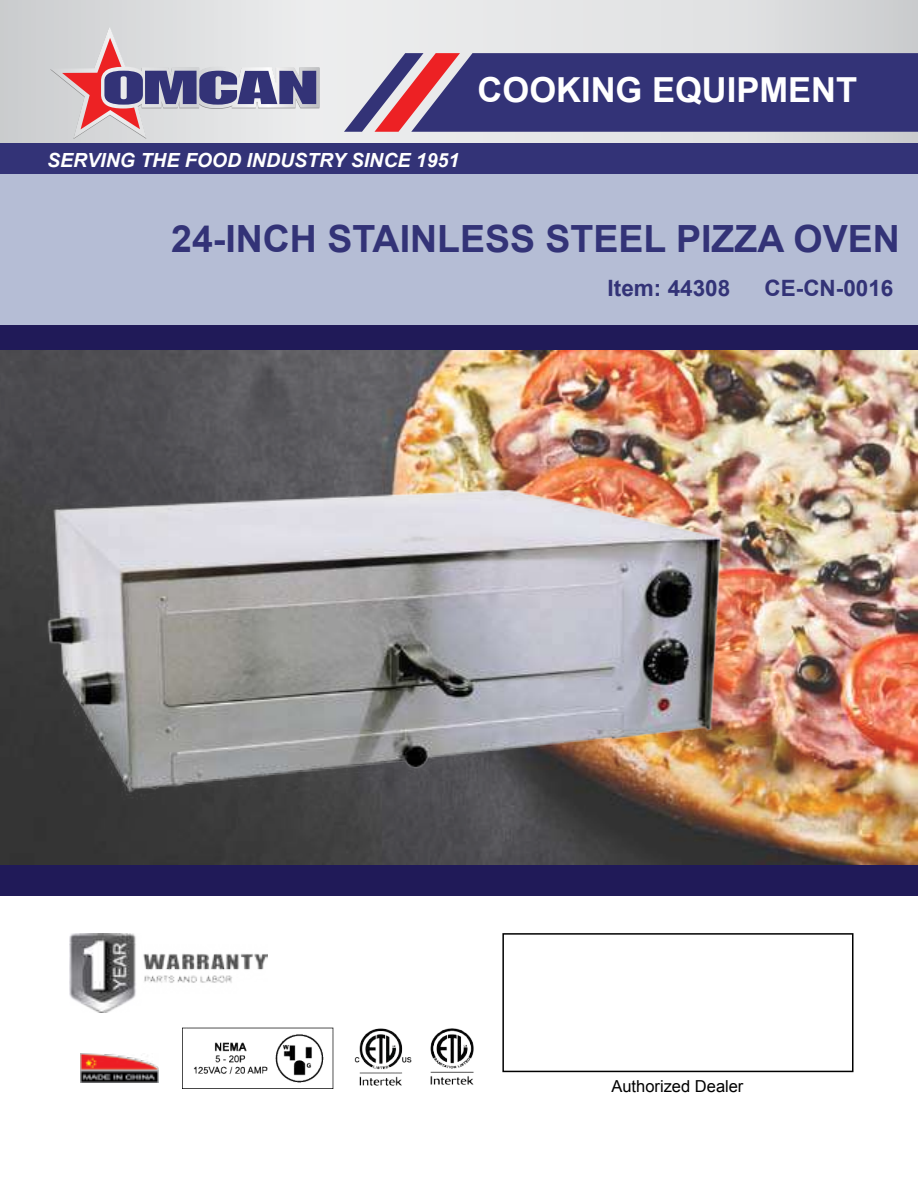
<style>
.page{position:relative;width:918px;height:1188px;background:#fff}
.page>*{position:absolute;margin:0;border:0;box-sizing:border-box;transform-origin:0 0}
.t1{font:700 37.5px "Arial";color:#337}
.t2{font:700 34.5px "Arial";color:#fff}
.t3{font:700 22.5px "Arial";color:#337}
.t4{font:italic 700 19.5px "Arial";color:#fff}
.t5{font:16.5px "Arial";color:#000}
</style>
<div class="page">
<img style="left:0;top:349px;width:917px;height:516px">
<svg style="left:0;top:0;width:918px;height:144px;background:#dbdcdf"></svg>
<div style="left:0;top:144px;width:918px;height:39px;background:#337"></div>
<svg style="left:344px;top:53px;width:574px;height:79px;background:#4d447f"></svg>
<svg style="left:50px;top:27px;width:269px;height:112px;background:#bfb5c2"></svg>
<div style="left:0;top:174px;width:918px;height:151px;background:#b5bdd5"></div>
<div style="left:0;top:325px;width:918px;height:24px;background:#201a58"></div>
<div style="left:502px;top:933px;width:352px;height:139px;border:2px solid #000"></div>
<div style="left:0;top:865px;width:918px;height:30px;background:#201a58"></div>
<img style="left:81px;top:1053px;width:77px;height:30px">
<img style="left:70px;top:933px;width:197px;height:79px">
<img style="left:2px;top:393px;width:738px;height:418px">
<img style="left:430px;top:1028px;width:44px;height:57px">
<img style="left:354px;top:1028px;width:58px;height:58px">
<img style="left:183px;top:1028px;width:151px;height:61px">
<p class="t4" style="left:47px;top:148px;width:414px">SERVING THE FOOD INDUSTRY SINCE 1951</p>
<h2 class="t2" style="left:478px;top:65px;width:381px">COOKING EQUIPMENT</h2>
<h1 class="t1" style="left:171px;top:212px;width:730px">24-INCH STAINLESS STEEL PIZZA OVEN</h1>
<p class="t3" style="left:608px;top:272px;width:124px">Item: 44308</p>
<p class="t3" style="left:765px;top:273px;width:130px">CE-CN-0016</p>
<p class="t5" style="left:612px;top:1076px;width:133px">Authorized Dealer</p>
</div>
